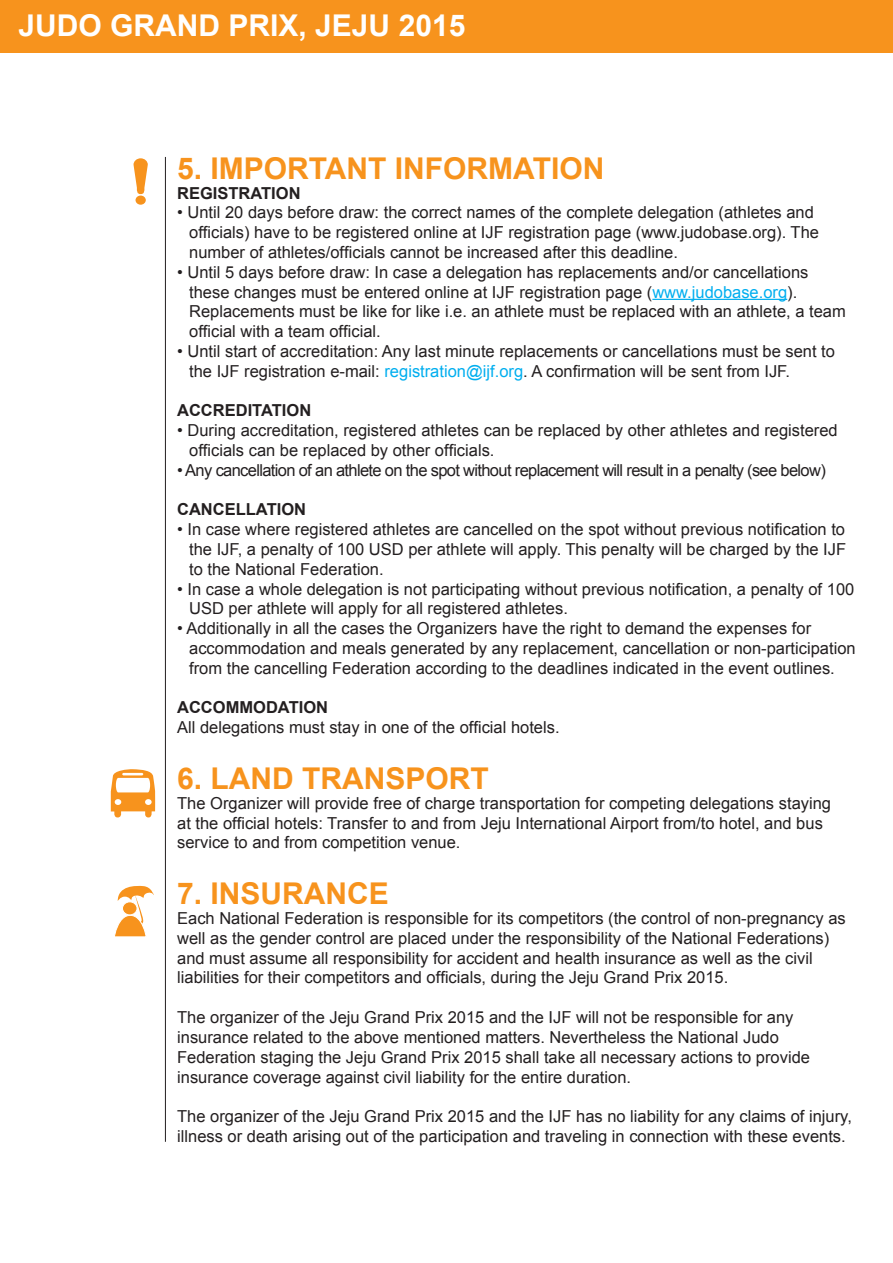
<style>
.page{position:relative;width:893px;height:1263px;background:#fff}
.page>*{position:absolute;margin:0;border:0;box-sizing:border-box;transform-origin:0 0}
.t1{font:700 30px "Arial";color:#f7931d}
.t2{font:700 30px "Arial";color:#fff}
.t3{font:16.5px/19.8px "Arial";color:#231f20}
.t4{font:16.5px "Arial";letter-spacing:-.04em;color:#231f20}
.t5{font:700 16.5px "Arial";color:#231f20}
.s1{color:#00aeef}
</style>
<div class="page">
<div style="left:0;top:0;width:893px;height:52px;background:#f7931d"></div>
<hr style="left:652px;top:299px;width:135px;height:1px;background:#00aeef">
<hr style="left:165px;top:157px;width:1px;height:985px;background:#231f20">
<svg style="left:114px;top:885px;width:40px;height:52px"></svg>
<div style="left:122px;top:902px;width:15px;height:13px;background:#f7931d;border-radius:50%"></div>
<div style="left:122px;top:901px;width:16px;height:14px;border:1px solid #fff;border-radius:50%"></div>
<svg style="left:111px;top:769px;width:44px;height:48px"></svg>
<svg style="left:133px;top:158px;width:15px;height:36px"></svg>
<div style="left:136px;top:196px;width:10px;height:9px;background:#f7931d;border-radius:50%"></div>
<h1 class="t2" style="left:19px;top:5px;width:448px">JUDO GRAND PRIX, JEJU 2015</h1>
<h1 class="t1" style="left:177px;top:148px;width:429px">5. IMPORTANT INFORMATION</h1>
<p class="t5" style="left:177px;top:182px;width:125px">REGISTRATION</p>
<p class="t3" style="left:189px;top:203px;width:631px;text-indent:-12px">• Until 20 days before draw: the correct names of the complete delegation (athletes and officials) have to be registered online at IJF registration page (www.judobase.org). The number of athletes/officials cannot be increased after this deadline.</p>
<p class="t3" style="left:189px;top:262px;width:658px;text-indent:-12px">• Until 5 days before draw: In case a delegation has replacements and/or cancellations these changes must be entered online at IJF registration page (<span class="s1">www.judobase.org</span>).<br>Replacements must be like for like i.e. an athlete must be replaced with an athlete, a team official with a team official.</p>
<p class="t3" style="left:189px;top:341px;width:647px;text-indent:-12px">• Until start of accreditation: Any last minute replacements or cancellations must be sent to the IJF registration e-mail: <span class="s1">registration@ijf.org</span>. A confirmation will be sent from IJF.</p>
<p class="t5" style="left:177px;top:400px;width:136px">ACCREDITATION</p>
<p class="t3" style="left:189px;top:421px;width:650px;text-indent:-12px">• During accreditation, registered athletes can be replaced by other athletes and registered officials can be replaced by other officials.</p>
<p class="t4" style="left:177px;top:459px;width:650px">• Any cancellation of an athlete on the spot without replacement will result in a penalty (see below)</p>
<p class="t5" style="left:177px;top:499px;width:130px">CANCELLATION</p>
<p class="t3" style="left:189px;top:520px;width:658px;text-align:justify;text-indent:-12px">• In case where registered athletes are cancelled on the spot without previous notification to the IJF, a penalty of 100 USD per athlete will apply. This penalty will be charged by the IJF to the National Federation.</p>
<p class="t3" style="left:189px;top:579px;width:667px;text-indent:-12px">• In case a whole delegation is not participating without previous notification, a penalty of 100<br>USD per athlete will apply for all registered athletes.</p>
<p class="t3" style="left:189px;top:619px;width:668px;text-indent:-12px">• Additionally in all the cases the Organizers have the right to demand the expenses for accommodation and meals generated by any replacement, cancellation or non-participation from the cancelling Federation according to the deadlines indicated in the event outlines.</p>
<p class="t5" style="left:177px;top:697px;width:152px">ACCOMMODATION</p>
<p class="t3" style="left:177px;top:718px;width:384px">All delegations must stay in one of the official hotels.</p>
<h1 class="t1" style="left:177px;top:758px;width:313px">6. LAND TRANSPORT</h1>
<p class="t3" style="left:177px;top:793px;width:655px">The Organizer will provide free of charge transportation for competing delegations staying at the official hotels: Transfer to and from Jeju International Airport from/to hotel, and bus service to and from competition venue.</p>
<h1 class="t1" style="left:177px;top:874px;width:213px">7. INSURANCE</h1>
<p class="t3" style="left:177px;top:908px;width:670px">Each National Federation is responsible for its competitors (the control of non-pregnancy as well as the gender control are placed under the responsibility of the National Federations) and must assume all responsibility for accident and health insurance as well as the civil liabilities for their competitors and officials, during the Jeju Grand Prix 2015.</p>
<p class="t3" style="left:177px;top:1007px;width:634px">The organizer of the Jeju Grand Prix 2015 and the IJF will not be responsible for any insurance related to the above mentioned matters. Nevertheless the National Judo Federation staging the Jeju Grand Prix 2015 shall take all necessary actions to provide insurance coverage against civil liability for the entire duration.</p>
<p class="t3" style="left:177px;top:1106px;width:676px">The organizer of the Jeju Grand Prix 2015 and the IJF has no liability for any claims of injury, illness or death arising out of the participation and traveling in connection with these events.</p>
</div>
